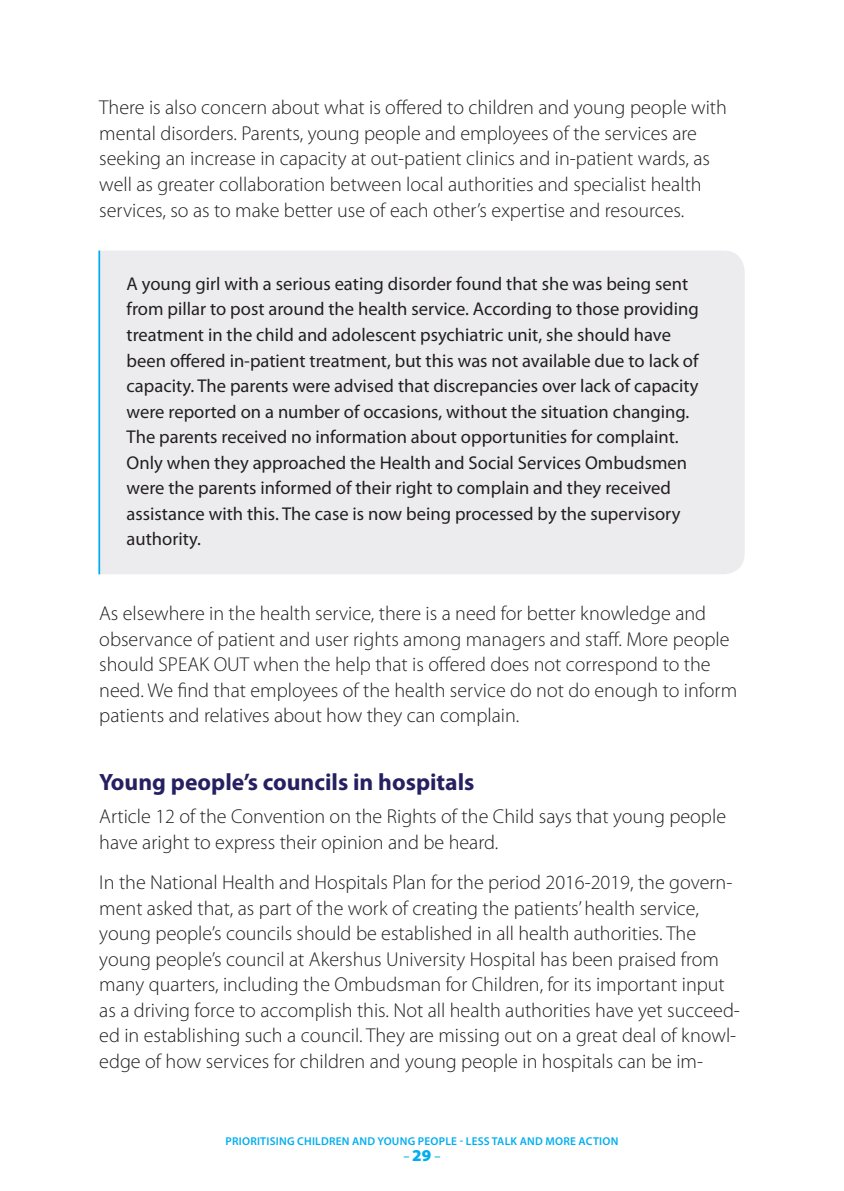
<style>
.page{position:relative;width:844px;height:1191px;background:#fff}
.page>*{position:absolute;margin:0;border:0;box-sizing:border-box;transform-origin:0 0}
.t1{font:700 23.62px "Myriad Pro";color:#252161}
.t2{font:300 20.12px/25.6px "Myriad Pro";color:#231f20}
.t3{font:18.55px/25.6px "Myriad Pro";color:#231f20}
.t4{font:600 12.25px "Myriad Pro";color:#00aeef}
.t5{font:600 11.38px "Myriad Pro";letter-spacing:.02em;color:#00aeef}
.s1{font-weight:900;font-size:16.62px}
</style>
<div class="page">
<div style="left:100px;top:250px;width:644px;height:324px;background:#ececee"></div>
<hr style="left:98px;top:250px;width:2px;height:324px;background:#00aeef">
<p class="t2" style="left:99px;top:95px;width:629px">There is also concern about what is offered to children and young people with mental disorders. Parents, young people and employees of the services are seeking an increase in capacity at out-patient clinics and in-patient wards, as well as greater collaboration between local authorities and specialist health services, so as to make better use of each other’s expertise and resources.</p>
<p class="t3" style="left:126px;top:270px;width:573px">A young girl with a serious eating disorder found that she was being sent from pillar to post around the health service. According to those providing treatment in the child and adolescent psychiatric unit, she should have been offered in-patient treatment, but this was not available due to lack of capacity. The parents were advised that discrepancies over lack of capacity were reported on a number of occasions, without the situation changing.<br>The parents received no information about opportunities for complaint.<br>Only when they approached the Health and Social Services Ombudsmen were the parents informed of their right to complain and they received assistance with this. The case is now being processed by the supervisory authority.</p>
<p class="t2" style="left:99px;top:601px;width:639px">As elsewhere in the health service, there is a need for better knowledge and observance of patient and user rights among managers and staff. More people should SPEAK OUT when the help that is offered does not correspond to the need. We find that employees of the health service do not do enough to inform patients and relatives about how they can complain.</p>
<p class="t1" style="left:99px;top:766px;width:376px">Young people’s councils in hospitals</p>
<p class="t2" style="left:99px;top:804px;width:628px">Article 12 of the Convention on the Rights of the Child says that young people have aright to express their opinion and be heard.</p>
<p class="t2" style="left:99px;top:870px;width:642px">In the National Health and Hospitals Plan for the period 2016-2019, the govern&shy;ment asked that, as part of the work of creating the patients’ health service, young people’s councils should be established in all health authorities. The young people’s council at Akershus University Hospital has been praised from many quarters, including the Ombudsman for Children, for its important input as a driving force to accomplish this. Not all health authorities have yet succeed&shy;ed in establishing such a council. They are missing out on a great deal of knowl&shy;edge of how services for children and young people in hospitals can be im-</p>
<p class="t5" style="left:225px;top:1134px;width:394px">PRIORITISING CHILDREN AND YOUNG PEOPLE - LESS TALK AND MORE ACTION</p>
<p class="t4" style="left:403px;top:1149px;width:39px">– <span class="s1">29</span> –</p>
</div>
